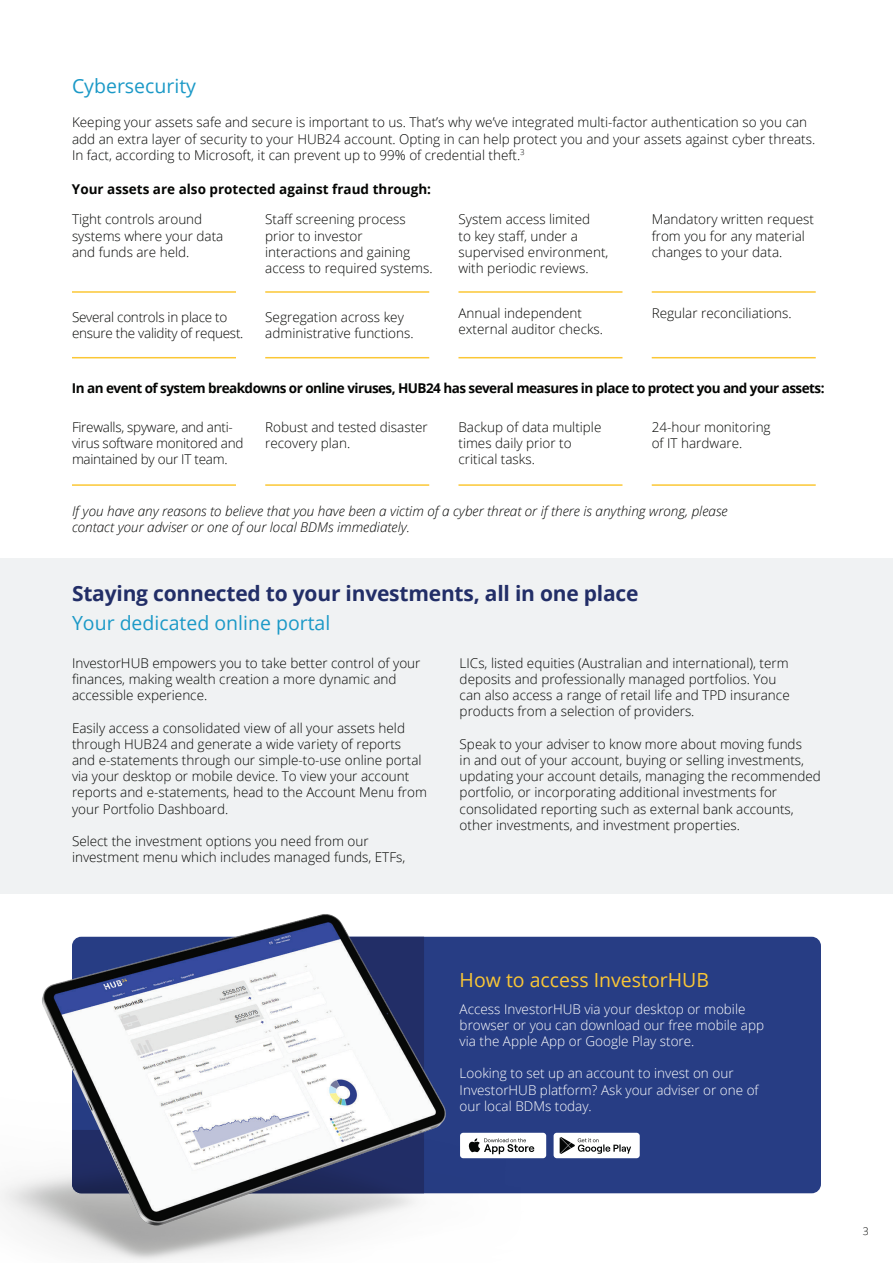
<style>
.page{position:relative;width:893px;height:1263px;background:#fff}
.page>*{position:absolute;margin:0;border:0;box-sizing:border-box;transform-origin:0 0}
.t1{font:700 21px "Open Sans";letter-spacing:-.01em;color:#222e67}
.t2{font:19.5px "Open Sans";color:#1b99c7}
.t3{font:19.5px "Open Sans";color:#fbc735}
.t4{font:300 13.5px/16.2px "Open Sans";color:#040503}
.t5{font:300 13.5px/16.2px "Open Sans";color:#fff}
.t6{font:italic 300 13.5px/16.2px "Open Sans";color:#040503}
.t7{font:300 13.5px/16.2px "Open Sans";letter-spacing:-.02em;color:#040503}
.t8{font:700 13.5px "Open Sans";letter-spacing:-.04em;color:#040503}
.t9{font:700 13.5px "Open Sans";color:#040503}
.t10{font:300 10.5px "Open Sans";color:#040503}
</style>
<div class="page">
<div style="left:0;top:558px;width:893px;height:336px;background:#f0f2f3"></div>
<hr style="left:72px;top:291px;width:164px;height:2px;background:#fbc735">
<hr style="left:72px;top:357px;width:164px;height:1px;background:#fbc735">
<hr style="left:265px;top:291px;width:164px;height:2px;background:#fbc735">
<hr style="left:265px;top:357px;width:164px;height:1px;background:#fbc735">
<hr style="left:458px;top:291px;width:164px;height:2px;background:#fbc735">
<hr style="left:458px;top:357px;width:164px;height:1px;background:#fbc735">
<hr style="left:652px;top:291px;width:164px;height:2px;background:#fbc735">
<hr style="left:652px;top:357px;width:164px;height:1px;background:#fbc735">
<hr style="left:72px;top:484px;width:164px;height:2px;background:#fbc735">
<hr style="left:265px;top:484px;width:164px;height:2px;background:#fbc735">
<hr style="left:458px;top:484px;width:164px;height:2px;background:#fbc735">
<hr style="left:652px;top:484px;width:164px;height:2px;background:#fbc735">
<div style="left:72px;top:937px;width:749px;height:256px;background:#273d84;border-radius:9px"></div>
<img style="left:0;top:914px;width:595px;height:347px">
<div style="left:460px;top:1133px;width:86px;height:25px;background:#fff;border-radius:3px"></div>
<svg style="left:468px;top:1138px;width:66px;height:16px"></svg>
<div style="left:554px;top:1133px;width:86px;height:25px;background:#fff;border-radius:3px"></div>
<svg style="left:560px;top:1137px;width:71px;height:17px"></svg>
<h2 class="t2" style="left:72px;top:72px;width:126px">Cybersecurity</h2>
<p class="t4" style="left:72px;top:114px;width:745px">Keeping your assets safe and secure is important to us. That’s why we’ve integrated multi-factor authentication so you can add an extra layer of security to your HUB24 account. Opting in can help protect you and your assets against cyber threats.<br>In fact, according to Microsoft, it can prevent up to 99% of credential theft.<sup>3</sup></p>
<p class="t9" style="left:72px;top:184px;width:361px">Your assets are also protected against fraud through:</p>
<p class="t4" style="left:72px;top:211px;width:153px">Tight controls around systems where your data and funds are held.</p>
<p class="t7" style="left:72px;top:310px;width:173px">Several controls in place to ensure the validity of request.</p>
<p class="t4" style="left:265px;top:211px;width:169px">Staff screening process prior to investor interactions and gaining access to required systems.</p>
<p class="t4" style="left:265px;top:310px;width:150px">Segregation across key administrative functions.</p>
<p class="t4" style="left:458px;top:213px;width:151px">System access limited<br>to key staff, under a supervised environment, with periodic reviews.</p>
<p class="t4" style="left:458px;top:306px;width:146px">Annual independent external auditor checks.</p>
<p class="t4" style="left:652px;top:213px;width:164px">Mandatory written request from you for any material changes to your data.</p>
<p class="t4" style="left:652px;top:305px;width:142px">Regular reconciliations.</p>
<p class="t8" style="left:72px;top:383px;width:754px">In an event of system breakdowns or online viruses, HUB24 has several measures in place to protect you and your assets:</p>
<p class="t7" style="left:72px;top:420px;width:173px">Firewalls, spyware, and anti&shy;virus software monitored and maintained by our IT team.</p>
<p class="t4" style="left:265px;top:418px;width:164px">Robust and tested disaster recovery plan.</p>
<p class="t4" style="left:458px;top:420px;width:144px">Backup of data multiple times daily prior to critical tasks.</p>
<p class="t4" style="left:652px;top:420px;width:120px">24-hour monitoring of IT hardware.</p>
<p class="t6" style="left:72px;top:504px;width:657px">If you have any reasons to believe that you have been a victim of a cyber threat or if there is anything wrong, please contact your adviser or one of our local BDMs immediately.</p>
<h1 class="t1" style="left:72px;top:585px;width:568px">Staying connected to your investments, all in one place</h1>
<h2 class="t2" style="left:72px;top:610px;width:260px">Your dedicated online portal</h2>
<p class="t4" style="left:72px;top:656px;width:350px">InvestorHUB empowers you to take better control of your finances, making wealth creation a more dynamic and accessible experience.</p>
<p class="t4" style="left:72px;top:721px;width:356px">Easily access a consolidated view of all your assets held through HUB24 and generate a wide variety of reports and e-statements through our simple-to-use online portal via your desktop or mobile device. To view your account reports and e-statements, head to the Account Menu from your Portfolio Dashboard.</p>
<p class="t4" style="left:72px;top:834px;width:335px">Select the investment options you need from our investment menu which includes managed funds, ETFs,</p>
<p class="t4" style="left:460px;top:654px;width:332px">LICs, listed equities (Australian and international), term deposits and professionally managed portfolios. You can also access a range of retail life and TPD insurance products from a selection of providers.</p>
<p class="t4" style="left:460px;top:737px;width:363px">Speak to your adviser to know more about moving funds<br>in and out of your account, buying or selling investments, updating your account details, managing the recommended portfolio, or incorporating additional investments for consolidated reporting such as external bank accounts, other investments, and investment properties.</p>
<h2 class="t3" style="left:460px;top:966px;width:251px">How to access InvestorHUB</h2>
<p class="t5" style="left:460px;top:1002px;width:306px">Access InvestorHUB via your desktop or mobile browser or you can download our free mobile app via the Apple App or Google Play store.</p>
<p class="t5" style="left:460px;top:1067px;width:301px">Looking to set up an account to invest on our<br>InvestorHUB platform? Ask your adviser or one of our local BDMs today.</p>
<p class="t10" style="left:863px;top:1227px;width:7px">3</p>
</div>
